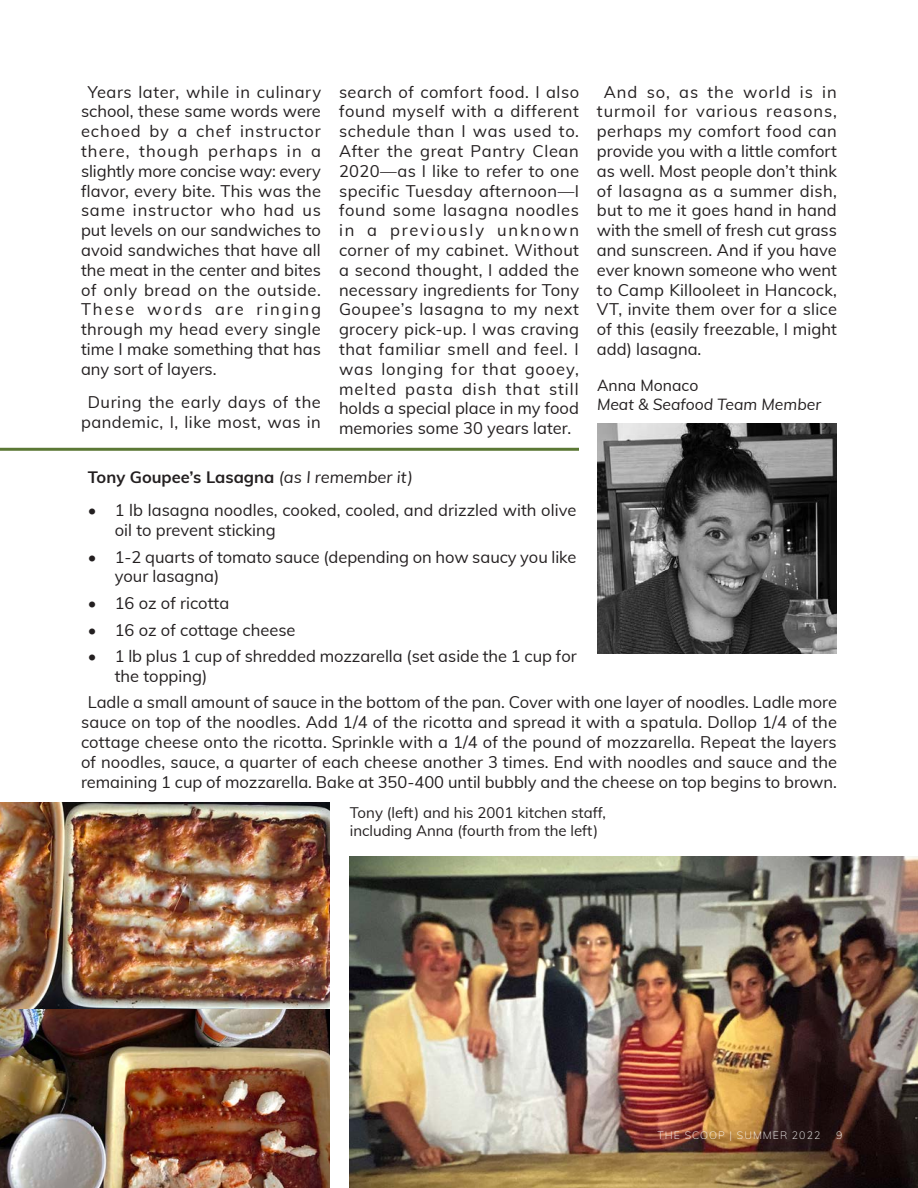
<style>
.page{position:relative;width:918px;height:1188px;background:#fff}
.page>*{position:absolute;margin:0;border:0;box-sizing:border-box;transform-origin:0 0}
.body{font:16.5px/19.8px "Muli";color:#231f20;text-align:justify}
.body-2{font:16.5px/19.8px "Muli";letter-spacing:.025em;color:#231f20;text-align:center}
.body-3{font:700 16.5px "Muli";color:#231f20}
.t1{font:italic 15.75px "Muli";color:#231f20}
.t2{font:15.75px "Muli";color:#231f20}
.body-4{font:15px/18px "Muli";color:#231f20}
.t3{font:200 10.5px "Muli";letter-spacing:.1em;color:#fff}
.s1{font-weight:400;font-style:italic}
</style>
<div class="page">
<img style="left:0;top:803px;width:330px;height:385px">
<img style="left:597px;top:424px;width:240px;height:229px">
<img style="left:350px;top:857px;width:568px;height:331px">
<hr style="left:0;top:448px;width:579px;height:3px;background:#5b7835">
<p class="body" style="left:339px;top:81px;width:242px">search of comfort food. I also found myself with a different schedule than I was used to.<br>After the great Pantry Clean 2020—as I like to refer to one specific Tuesday afternoon—I found some lasagna noodles in a previously unknown corner of my cabinet. Without a second thought, I added the necessary ingredients for Tony Goupee’s lasagna to my next grocery pick-up. I was craving that familiar smell and feel. I was longing for that gooey, melted pasta dish that still holds a special place in my food memories some 30 years later.</p>
<p class="body" style="left:597px;top:81px;width:242px;text-indent:7px">And so, as the world is in turmoil for various reasons, perhaps my comfort food can provide you with a little comfort as well. Most people don’t think of lasagna as a summer dish, but to me it goes hand in hand with the smell of fresh cut grass and sunscreen. And if you have ever known someone who went to Camp Killooleet in Hancock, VT, invite them over for a slice of this (easily freezable, I might add) lasagna.</p>
<p class="body" style="left:81px;top:81px;width:242px;text-indent:7px">Years later, while in culinary school, these same words were echoed by a chef instructor there, though perhaps in a slightly more concise way: every flavor, every bite. This was the same instructor who had us put levels on our sandwiches to avoid sandwiches that have all the meat in the center and bites of only bread on the outside.<br>These words are ringing through my head every single time I make something that has any sort of layers.</p>
<p class="body-2" style="left:81px;top:391px;width:241px">During the early days of the pandemic, I, like most, was in</p>
<p class="body-3" style="left:88px;top:465px;width:327px">Tony Goupee’s Lasagna <span class="s1">(as I remember it)</span></p>
<p class="body" style="left:115px;top:500px;width:463px;text-indent:-27px">• 1 lb lasagna noodles, cooked, cooled, and drizzled with olive oil to prevent sticking</p>
<p class="body" style="left:115px;top:546px;width:463px;text-indent:-27px">• 1-2 quarts of tomato sauce (depending on how saucy you like your lasagna)</p>
<p class="body" style="left:88px;top:592px;width:143px">• 16 oz of ricotta</p>
<p class="body" style="left:88px;top:619px;width:209px">• 16 oz of cottage cheese</p>
<p class="body" style="left:115px;top:645px;width:464px;text-indent:-27px">• 1 lb plus 1 cup of shredded mozzarella (set aside the 1 cup for the topping)</p>
<p class="body" style="left:81px;top:692px;width:758px;text-align:center">Ladle a small amount of sauce in the bottom of the pan. Cover with one layer of noodles. Ladle more sauce on top of the noodles. Add 1/4 of the ricotta and spread it with a spatula. Dollop 1/4 of the cottage cheese onto the ricotta. Sprinkle with a 1/4 of the pound of mozzarella. Repeat the layers of noodles, sauce, a quarter of each cheese another 3 times. End with noodles and sauce and the remaining 1 cup of mozzarella. Bake at 350-400 until bubbly and the cheese on top begins to brown.</p>
<p class="t2" style="left:597px;top:374px;width:103px">Anna Monaco</p>
<p class="t1" style="left:597px;top:393px;width:226px">Meat &amp; Seafood Team Member</p>
<p class="body-4" style="left:350px;top:803px;width:258px">Tony (left) and his 2001 kitchen staff, including Anna (fourth from the left)</p>
<p class="t3" style="left:658px;top:1128px;width:164px">THE SCOOP | SUMMER 2022</p>
<p class="t3" style="left:836px;top:1128px;width:8px">9</p>
</div>
